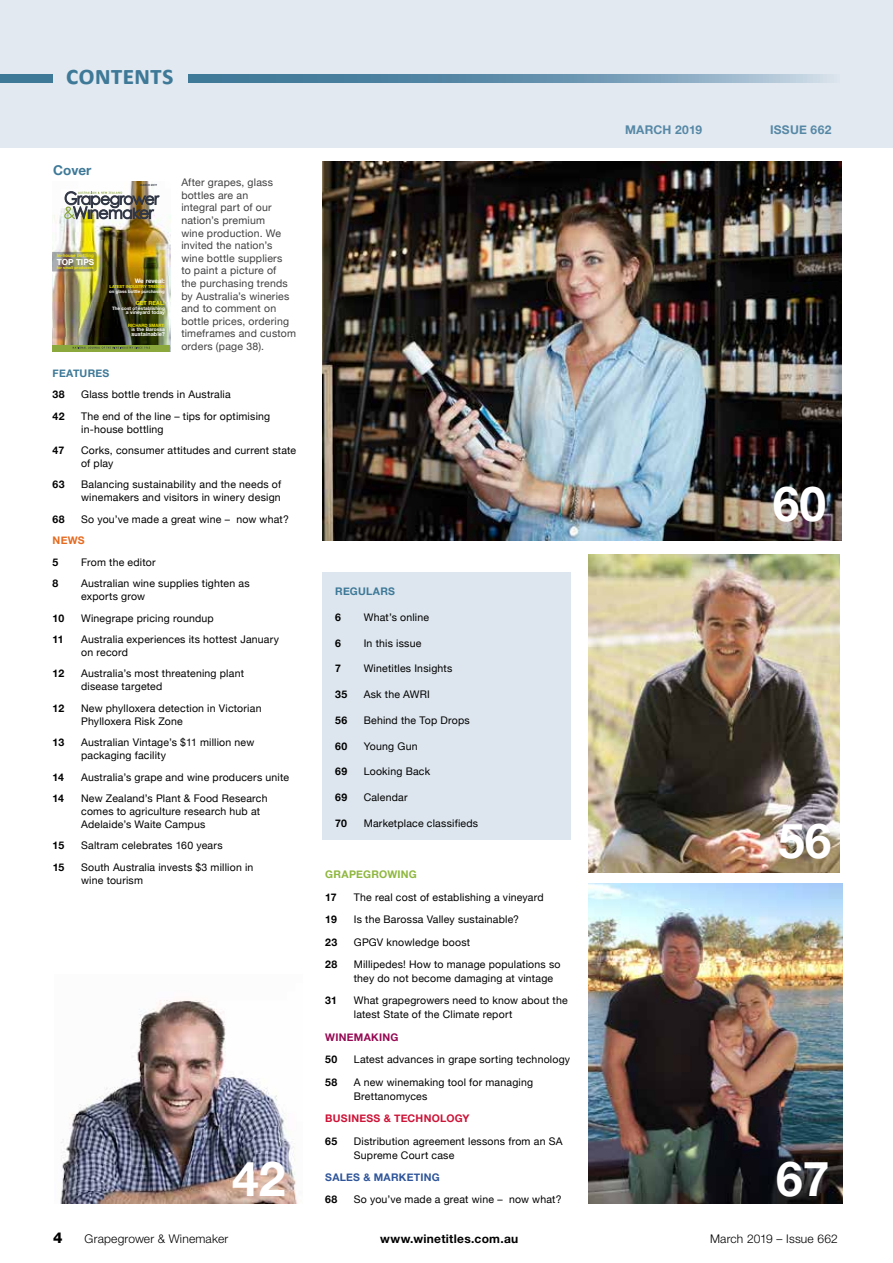
<style>
.page{position:relative;width:893px;height:1263px;background:#fff}
.page>*{position:absolute;margin:0;border:0;box-sizing:border-box;transform-origin:0 0}
.t1{font:700 48px "Helvetica Neue";color:#fff}
.t2{font:700 27px "Calibri";color:#3e7998}
.t3{font:800 15px "Helvetica Neue LT Std";color:#000}
.t4{font:700 13.5px "Helvetica Neue";color:#3e7998}
.t5{font:300 12px "Helvetica Neue LT Std";letter-spacing:.015em;color:#000}
.t6{font:700 12px "Helvetica Neue";letter-spacing:.02em;color:#5688a6}
.t7{font:700 12px "Helvetica Neue LT Std";letter-spacing:.025em;color:#000}
.t8{font:10.5px/12.9px "Helvetica Neue";letter-spacing:.02em;color:#000}
.t9{font:10.5px/12.6px "Helvetica Neue";letter-spacing:.02em;color:#414042}
.t10{font:700 10.5px "Helvetica Neue";letter-spacing:.02em;color:#000}
.t11{font:700 10.5px "Helvetica Neue";letter-spacing:.02em;color:#ce1337}
.t12{font:700 10.5px "Helvetica Neue";letter-spacing:.02em;color:#3e7998}
.t13{font:700 10.5px "Helvetica Neue";letter-spacing:.025em;color:#2f559a}
.t14{font:700 10.5px "Helvetica Neue";letter-spacing:.025em;color:#8fb73e}
.t15{font:700 10.5px "Helvetica Neue";letter-spacing:.025em;color:#960953}
.t16{font:700 10.5px "Helvetica Neue";color:#e66a1f}
.t17{font:700 8.4px "Helvetica Neue";letter-spacing:-.01em;color:#fff}
.t18{font:700 6.3px "Helvetica Neue";letter-spacing:-.01em;color:#fff}
.t19{font:700 5.7px "Helvetica Neue";color:#fff}
.t20{font:700 5.7px "Helvetica Neue";letter-spacing:.005em;color:#f2e506}
.t21{font:700 5.1px "Helvetica Neue";color:#fff}
.t22{font:700 4.95px "Helvetica Neue";letter-spacing:.015em;color:#fff}
.t23{font:700 4.65px "Helvetica Neue";letter-spacing:.005em;color:#fff}
.t24{font:700 4.65px "Helvetica Neue";color:#f2e506}
.t25{font:700 4.5px "Helvetica Neue";letter-spacing:.005em;color:#fff}
.t26{font:700 4.5px "Helvetica Neue";letter-spacing:-.02em;color:#f2e506}
.t27{font:700 4.2px "Helvetica Neue";color:#f2e506}
.t28{font:700 4.05px "Helvetica Neue";letter-spacing:.005em;color:#f2e506}
.t29{font:700 2.85px "Century Gothic";letter-spacing:-.01em;color:#303644}
</style>
<div class="page">
<div style="left:0;top:0;width:893px;height:147px;background:#e2e9f0"></div>
<svg style="left:0;top:74px;width:830px;height:9px;background:#6894af"></svg>
<div style="left:53px;top:55px;width:135px;height:47px;background:#e2e9f0"></div>
<img style="left:53px;top:181px;width:117px;height:164px">
<div style="left:53px;top:345px;width:117px;height:6px;background:#8ba83d"></div>
<svg style="left:73px;top:347px;width:77px;height:2px"></svg>
<svg style="left:64px;top:191px;width:95px;height:28px"></svg>
<svg style="left:53px;top:252px;width:44px;height:19px"></svg>
<img style="left:322px;top:162px;width:520px;height:379px">
<img style="left:60px;top:1000px;width:238px;height:204px">
<img style="left:589px;top:554px;width:251px;height:318px">
<img style="left:589px;top:884px;width:253px;height:320px">
<div style="left:322px;top:572px;width:248px;height:268px;background:#dde6ee"></div>
<h2 class="t2" style="left:66px;top:58px;width:109px">contents</h2>
<p class="t4" style="left:53px;top:159px;width:40px">Cover</p>
<p class="t29" style="left:140px;top:183px;width:19px">MARCH 2019</p>
<p class="t24" style="left:57px;top:252px;width:38px">In-house bottling</p>
<p class="t17" style="left:57px;top:255px;width:39px">TOP TIPS</p>
<p class="t28" style="left:57px;top:264px;width:38px">for small producers</p>
<p class="t18" style="left:135px;top:276px;width:32px">We reveal:</p>
<p class="t27" style="left:109px;top:283px;width:57px">LATEST INDUSTRY TRENDS</p>
<p class="t25" style="left:109px;top:288px;width:57px">on glass bottle purchasing</p>
<p class="t20" style="left:136px;top:299px;width:31px">GET REAL!</p>
<p class="t23" style="left:112px;top:304px;width:54px">The cost of establishing</p>
<p class="t21" style="left:126px;top:308px;width:40px">a vineyard today</p>
<p class="t26" style="left:128px;top:321px;width:38px">RICHARD SMART:</p>
<p class="t22" style="left:131px;top:325px;width:35px">is the Barossa</p>
<p class="t19" style="left:132px;top:329px;width:35px">sustainable?</p>
<p class="t9" style="left:181px;top:177px;width:116px">After grapes, glass bottles are an<br>integral part of our nation’s premium<br>wine production. We invited the nation’s wine bottle suppliers<br>to paint a picture of<br>the purchasing trends by Australia’s wineries and to comment on bottle prices, ordering timeframes and custom orders (page 38).</p>
<p class="t12" style="left:53px;top:365px;width:58px">FEATURES</p>
<p class="t10" style="left:53px;top:386px;width:14px">38</p>
<p class="t8" style="left:81px;top:388px;width:151px">Glass bottle trends in Australia</p>
<p class="t10" style="left:53px;top:408px;width:13px">42</p>
<p class="t8" style="left:81px;top:410px;width:191px">The end of the line – tips for optimising in-house bottling</p>
<p class="t10" style="left:53px;top:442px;width:13px">47</p>
<p class="t8" style="left:81px;top:444px;width:217px">Corks, consumer attitudes and current state of play</p>
<p class="t10" style="left:53px;top:476px;width:14px">63</p>
<p class="t8" style="left:81px;top:479px;width:202px">Balancing sustainability and the needs of winemakers and visitors in winery design</p>
<p class="t10" style="left:53px;top:511px;width:14px">68</p>
<p class="t8" style="left:81px;top:513px;width:209px">So you’ve made a great wine – now what?</p>
<p class="t16" style="left:53px;top:532px;width:34px">NEWS</p>
<p class="t10" style="left:53px;top:554px;width:7px">5</p>
<p class="t8" style="left:81px;top:556px;width:76px">From the editor</p>
<p class="t10" style="left:53px;top:575px;width:7px">8</p>
<p class="t8" style="left:81px;top:577px;width:170px">Australian wine supplies tighten as exports grow</p>
<p class="t10" style="left:53px;top:609px;width:13px">10</p>
<p class="t8" style="left:81px;top:612px;width:134px">Winegrape pricing roundup</p>
<p class="t10" style="left:53px;top:631px;width:13px">11</p>
<p class="t8" style="left:81px;top:633px;width:199px">Australia experiences its hottest January on record</p>
<p class="t10" style="left:53px;top:665px;width:13px">12</p>
<p class="t8" style="left:81px;top:668px;width:164px">Australia’s most threatening plant disease targeted</p>
<p class="t10" style="left:53px;top:700px;width:13px">12</p>
<p class="t8" style="left:81px;top:702px;width:182px">New phylloxera detection in Victorian<br>Phylloxera Risk Zone</p>
<p class="t10" style="left:53px;top:734px;width:13px">13</p>
<p class="t8" style="left:81px;top:737px;width:175px">Australian Vintage’s $11 million new packaging facility</p>
<p class="t10" style="left:53px;top:769px;width:13px">14</p>
<p class="t8" style="left:81px;top:771px;width:209px">Australia’s grape and wine producers unite</p>
<p class="t10" style="left:53px;top:790px;width:13px">14</p>
<p class="t8" style="left:81px;top:792px;width:188px">New Zealand’s Plant &amp; Food Research comes to agriculture research hub at<br>Adelaide’s Waite Campus</p>
<p class="t10" style="left:53px;top:837px;width:13px">15</p>
<p class="t8" style="left:81px;top:840px;width:143px">Saltram celebrates 160 years</p>
<p class="t10" style="left:53px;top:859px;width:13px">15</p>
<p class="t8" style="left:81px;top:861px;width:174px">South Australia invests $3 million in wine tourism</p>
<h1 class="t1" style="left:232px;top:1141px;width:55px">42</h1>
<p class="t12" style="left:335px;top:583px;width:61px">REGULARS</p>
<p class="t10" style="left:335px;top:609px;width:7px">6</p>
<p class="t8" style="left:364px;top:611px;width:67px">What’s online</p>
<p class="t10" style="left:335px;top:634px;width:7px">6</p>
<p class="t8" style="left:364px;top:637px;width:59px">In this issue</p>
<p class="t10" style="left:335px;top:660px;width:7px">7</p>
<p class="t8" style="left:364px;top:663px;width:90px">Winetitles Insights</p>
<p class="t10" style="left:335px;top:686px;width:14px">35</p>
<p class="t8" style="left:364px;top:688px;width:68px">Ask the AWRI</p>
<p class="t10" style="left:335px;top:712px;width:14px">56</p>
<p class="t8" style="left:364px;top:714px;width:108px">Behind the Top Drops</p>
<p class="t10" style="left:335px;top:738px;width:14px">60</p>
<p class="t8" style="left:364px;top:740px;width:55px">Young Gun</p>
<p class="t10" style="left:335px;top:763px;width:14px">69</p>
<p class="t8" style="left:364px;top:766px;width:68px">Looking Back</p>
<p class="t10" style="left:335px;top:789px;width:14px">69</p>
<p class="t8" style="left:364px;top:791px;width:45px">Calendar</p>
<p class="t10" style="left:335px;top:815px;width:13px">70</p>
<p class="t8" style="left:364px;top:817px;width:116px">Marketplace classifieds</p>
<p class="t14" style="left:325px;top:866px;width:93px">GRAPEGROWING</p>
<p class="t10" style="left:325px;top:889px;width:13px">17</p>
<p class="t8" style="left:354px;top:891px;width:191px">The real cost of establishing a vineyard</p>
<p class="t10" style="left:325px;top:911px;width:13px">19</p>
<p class="t8" style="left:354px;top:914px;width:167px">Is the Barossa Valley sustainable?</p>
<p class="t10" style="left:325px;top:934px;width:14px">23</p>
<p class="t8" style="left:354px;top:936px;width:118px">GPGV knowledge boost</p>
<p class="t10" style="left:325px;top:956px;width:14px">28</p>
<p class="t8" style="left:354px;top:958px;width:208px;line-height:14px">Millipedes! How to manage populations so they do not become damaging at vintage</p>
<p class="t10" style="left:325px;top:992px;width:13px">31</p>
<p class="t8" style="left:354px;top:994px;width:215px;line-height:14px">What grapegrowers need to know about the latest State of the Climate report</p>
<p class="t15" style="left:325px;top:1029px;width:75px">WINEMAKING</p>
<p class="t10" style="left:325px;top:1051px;width:14px">50</p>
<p class="t8" style="left:354px;top:1054px;width:218px">Latest advances in grape sorting technology</p>
<p class="t10" style="left:325px;top:1074px;width:14px">58</p>
<p class="t8" style="left:354px;top:1076px;width:181px;line-height:14px">A new winemaking tool for managing<br>Brettanomyces</p>
<p class="t11" style="left:325px;top:1110px;width:146px">BUSINESS &amp; TECHNOLOGY</p>
<p class="t10" style="left:325px;top:1133px;width:14px">65</p>
<p class="t8" style="left:354px;top:1134px;width:210px;line-height:14px">Distribution agreement lessons from an SA<br>Supreme Court case</p>
<p class="t13" style="left:325px;top:1169px;width:116px">SALES &amp; MARKETING</p>
<p class="t10" style="left:325px;top:1191px;width:14px">68</p>
<p class="t8" style="left:354px;top:1194px;width:209px">So you’ve made a great wine – now what?</p>
<p class="t6" style="left:625px;top:121px;width:130px">MARCH 2019MAY 2018</p>
<p class="t6" style="left:818px;top:121px;width:15px">62</p>
<p class="t6" style="left:770px;top:121px;width:62px">ISSUE 651</p>
<h1 class="t1" style="left:773px;top:466px;width:55px">60</h1>
<h1 class="t1" style="left:778px;top:803px;width:55px">56</h1>
<h1 class="t1" style="left:776px;top:1141px;width:55px">67</h1>
<h3 class="t3" style="left:53px;top:1229px;width:11px">4</h3>
<p class="t5" style="left:85px;top:1231px;width:145px">Grapegrower &amp; Winemaker</p>
<p class="t7" style="left:380px;top:1231px;width:140px">www.winetitles.com.au</p>
<p class="t5" style="left:710px;top:1231px;width:129px">March 2019 – Issue 662</p>
</div>
